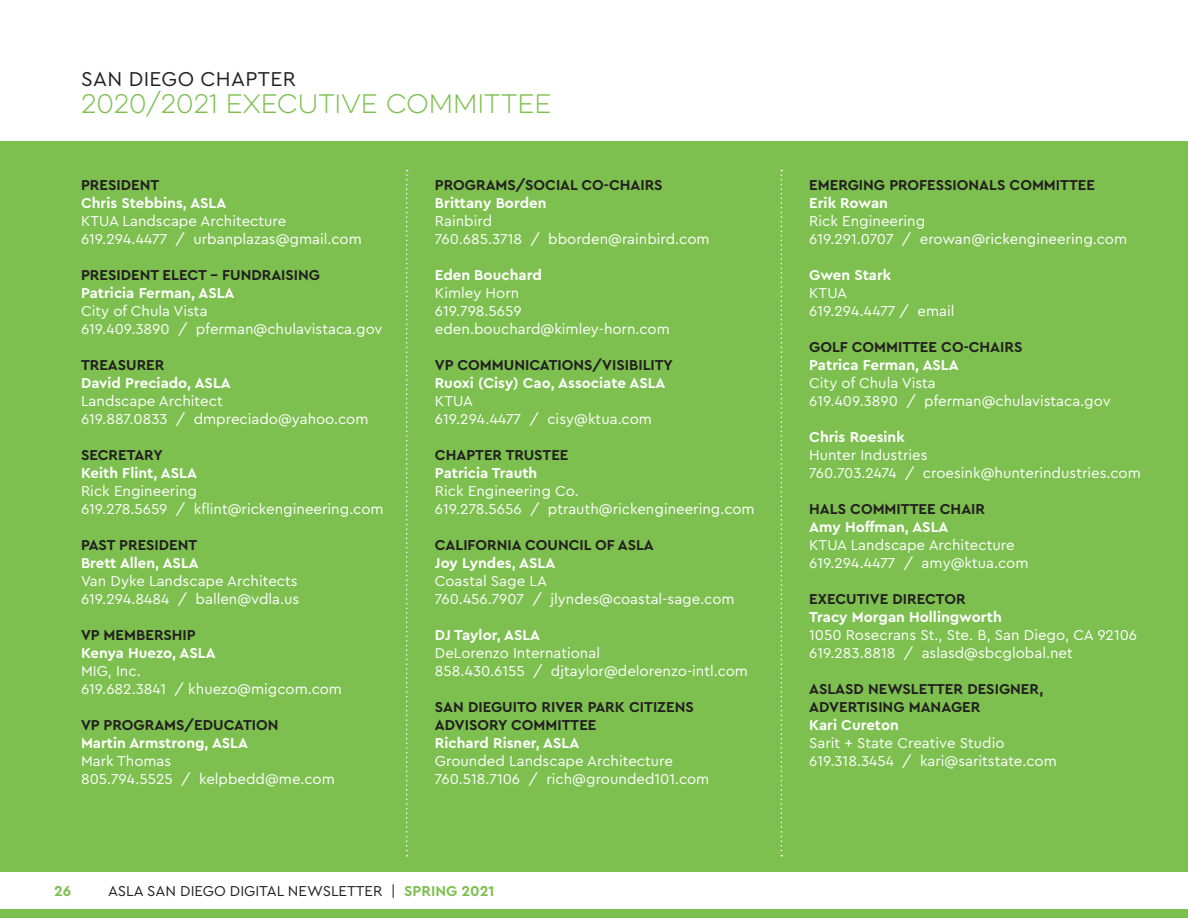
<style>
.page{position:relative;width:1188px;height:918px;background:#fff}
.page>*{position:absolute;margin:0;border:0;box-sizing:border-box;transform-origin:0 0}
.t1{font:100 24px "Eveleth Clean";color:#7dc04f}
.t2{font:21px "Cera PRO";letter-spacing:.02em;color:#231f20}
.t3{font:15px/18px "Cera PRO";color:#fff}
.t4{font:700 15px/18px "Cera PRO";color:#231f20}
.t5{font:700 15px "Cera PRO";color:#fff}
.t6{font:15px "Cera PRO";color:#231f20}
.t7{font:700 15px "Cera PRO";color:#7dc04f}
.s1{font-weight:700;color:#7dc04f}
</style>
<div class="page">
<div style="left:0;top:909px;width:1188px;height:9px;background:#7dc04f"></div>
<div style="left:0;top:141px;width:1188px;height:731px;background:#7dc04f"></div>
<svg style="left:406px;top:170px;width:2px;height:687px"></svg>
<svg style="left:781px;top:170px;width:1px;height:687px"></svg>
<h2 class="t2" style="left:81px;top:65px;width:216px">SAN DIEGO CHAPTER</h2>
<h1 class="t1" style="left:81px;top:87px;width:472px">2020/2021 EXECUTIVE COMMITTEE</h1>
<p class="t4" style="left:81px;top:175px;width:80px">PRESIDENT</p>
<p class="t5" style="left:81px;top:193px;width:147px">Chris Stebbins, ASLA</p>
<p class="t3" style="left:81px;top:211px;width:282px">KTUA Landscape Architecture<br>619.294.4477 / urbanplazas@gmail.com</p>
<p class="t4" style="left:81px;top:265px;width:241px">PRESIDENT ELECT - FUNDRAISING</p>
<p class="t5" style="left:81px;top:283px;width:155px">Patricia Ferman, ASLA</p>
<p class="t3" style="left:81px;top:301px;width:303px">City of Chula Vista<br>619.409.3890 / pferman@chulavistaca.gov</p>
<p class="t4" style="left:81px;top:355px;width:85px">TREASURER</p>
<p class="t5" style="left:81px;top:373px;width:151px">David Preciado, ASLA</p>
<p class="t3" style="left:81px;top:391px;width:289px">Landscape Architect<br>619.887.0833 / dmpreciado@yahoo.com</p>
<p class="t4" style="left:81px;top:445px;width:83px">SECRETARY</p>
<p class="t5" style="left:81px;top:463px;width:117px">Keith Flint, ASLA</p>
<p class="t3" style="left:81px;top:481px;width:304px">Rick Engineering<br>619.278.5659 / kflint@rickengineering.com</p>
<p class="t4" style="left:81px;top:535px;width:118px">PAST PRESIDENT</p>
<p class="t5" style="left:81px;top:553px;width:119px">Brett Allen, ASLA</p>
<p class="t3" style="left:81px;top:571px;width:220px">Van Dyke Landscape Architects<br>619.294.8484 / ballen@vdla.us</p>
<p class="t4" style="left:81px;top:625px;width:116px">VP MEMBERSHIP</p>
<p class="t5" style="left:81px;top:643px;width:136px">Kenya Huezo, ASLA</p>
<p class="t3" style="left:81px;top:661px;width:263px">MIG, Inc.<br>619.682.3841 / khuezo@migcom.com</p>
<p class="t4" style="left:81px;top:715px;width:199px">VP PROGRAMS/EDUCATION</p>
<p class="t5" style="left:81px;top:733px;width:169px">Martin Armstrong, ASLA</p>
<p class="t3" style="left:81px;top:751px;width:255px">Mark Thomas<br>805.794.5525 / kelpbedd@me.com</p>
<p class="t4" style="left:435px;top:175px;width:229px">PROGRAMS/SOCIAL CO-CHAIRS</p>
<p class="t5" style="left:435px;top:193px;width:113px">Brittany Borden</p>
<p class="t3" style="left:435px;top:211px;width:276px">Rainbird<br>760.685.3718 / bborden@rainbird.com</p>
<p class="t5" style="left:435px;top:265px;width:108px">Eden Bouchard</p>
<p class="t3" style="left:435px;top:283px;width:236px">Kimley Horn<br>619.798.5659 eden.bouchard@kimley-horn.com</p>
<p class="t4" style="left:435px;top:355px;width:240px">VP COMMUNICATIONS/VISIBILITY</p>
<p class="t5" style="left:435px;top:373px;width:232px">Ruoxi (Cisy) Cao, Associate ASLA</p>
<p class="t3" style="left:435px;top:391px;width:219px">KTUA<br>619.294.4477 / cisy@ktua.com</p>
<p class="t4" style="left:435px;top:445px;width:135px">CHAPTER TRUSTEE</p>
<p class="t5" style="left:435px;top:463px;width:104px">Patricia Trauth</p>
<p class="t3" style="left:435px;top:481px;width:321px">Rick Engineering Co.<br>619.278.5656 / ptrauth@rickengineering.com</p>
<p class="t4" style="left:435px;top:535px;width:220px">CALIFORNIA COUNCIL OF ASLA</p>
<p class="t5" style="left:435px;top:553px;width:122px">Joy Lyndes, ASLA</p>
<p class="t3" style="left:435px;top:571px;width:301px">Coastal Sage LA<br>760.456.7907 / jlyndes@coastal-sage.com</p>
<p class="t5" style="left:435px;top:625px;width:107px">DJ Taylor, ASLA</p>
<p class="t3" style="left:435px;top:643px;width:315px">DeLorenzo International<br>858.430.6155 / djtaylor@delorenzo-intl.com</p>
<p class="t4" style="left:435px;top:697px;width:260px">SAN DIEGUITO RIVER PARK CITIZENS<br>ADVISORY COMMITTEE</p>
<p class="t5" style="left:435px;top:733px;width:146px">Richard Risner, ASLA</p>
<p class="t3" style="left:435px;top:751px;width:276px">Grounded Landscape Architecture<br>760.518.7106 / rich@grounded101.com</p>
<p class="t7" style="left:54px;top:881px;width:19px">26</p>
<p class="t6" style="left:108px;top:881px;width:388px">ASLA SAN DIEGO DIGITAL NEWSLETTER | <span class="s1">SPRING 2021</span></p>
<p class="t4" style="left:809px;top:175px;width:287px">EMERGING PROFESSIONALS COMMITTEE</p>
<p class="t5" style="left:809px;top:193px;width:80px">Erik Rowan</p>
<p class="t3" style="left:809px;top:211px;width:319px">Rick Engineering<br>619.291.0707 / erowan@rickengineering.com</p>
<p class="t5" style="left:809px;top:265px;width:84px">Gwen Stark</p>
<p class="t3" style="left:809px;top:283px;width:147px">KTUA<br>619.294.4477 / email</p>
<p class="t4" style="left:809px;top:337px;width:215px">GOLF COMMITTEE CO-CHAIRS</p>
<p class="t5" style="left:809px;top:355px;width:151px">Patrica Ferman, ASLA</p>
<p class="t3" style="left:809px;top:373px;width:303px">City of Chula Vista<br>619.409.3890 / pferman@chulavistaca.gov</p>
<p class="t5" style="left:809px;top:427px;width:97px">Chris Roesink</p>
<p class="t3" style="left:809px;top:445px;width:333px">Hunter Industries<br>760.703.2474 / croesink@hunterindustries.com</p>
<p class="t4" style="left:809px;top:499px;width:177px">HALS COMMITTEE CHAIR</p>
<p class="t5" style="left:809px;top:517px;width:141px">Amy Hoffman, ASLA</p>
<p class="t3" style="left:809px;top:535px;width:221px">KTUA Landscape Architecture<br>619.294.4477 / amy@ktua.com</p>
<p class="t4" style="left:809px;top:589px;width:158px">EXECUTIVE DIRECTOR</p>
<p class="t5" style="left:809px;top:607px;width:194px">Tracy Morgan Hollingworth</p>
<p class="t3" style="left:809px;top:625px;width:329px">1050 Rosecrans St., Ste. B, San Diego, CA 92106<br>619.283.8818 / aslasd@sbcglobal.net</p>
<p class="t4" style="left:809px;top:679px;width:236px">ASLASD NEWSLETTER DESIGNER,<br>ADVERTISING MANAGER</p>
<p class="t5" style="left:809px;top:715px;width:91px">Kari Cureton</p>
<p class="t3" style="left:809px;top:733px;width:249px">Sarit + State Creative Studio<br>619.318.3454 / kari@saritstate.com</p>
</div>
